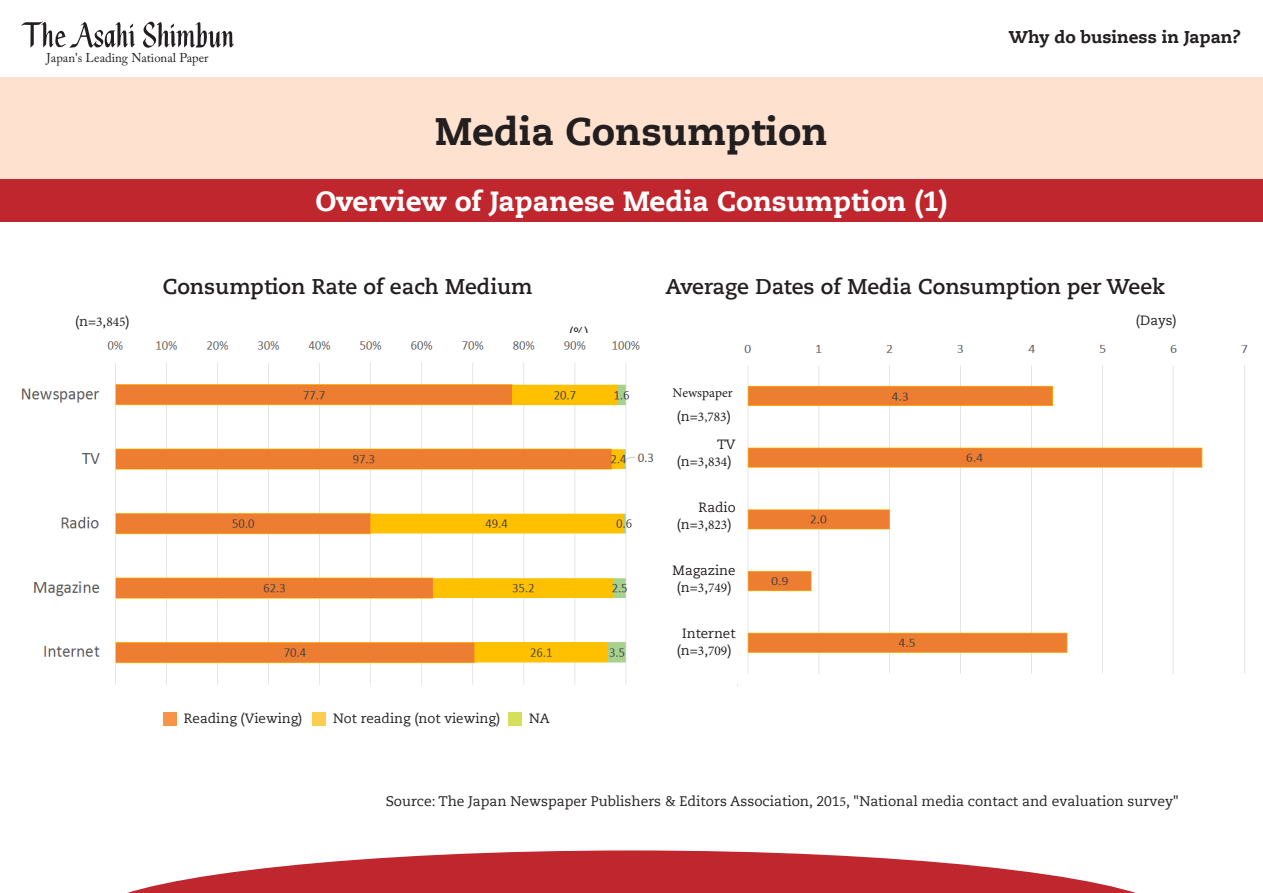
<style>
.page{position:relative;width:1263px;height:893px;background:#fff}
.page>*{position:absolute;margin:0;border:0;box-sizing:border-box;transform-origin:0 0}
.t1{font:800 38.25px "Caecilia LT Std";color:#231f20}
.t2{font:800 27.6px "Caecilia LT Std";color:#fff}
.t3{font:700 21.3px "Caecilia LT Std";color:#231f20}
.t4{font:800 16.95px "Caecilia LT Std";color:#231f20}
.t5{font:13.8px "Caecilia LT Std";color:#231f20}
.t6{font:13.35px/16.8px "Caecilia LT Std";color:#231f20}
.t7{font:13.35px "Minion Pro";color:#231f20}
.t8{font:12.75px "Adobe Caslon Pro";color:#231f20}
.s1{font-family:"Minion Pro"}
.s2{font-family:"Caecilia LT Std"}
</style>
<div class="page">
<div style="left:0;top:78px;width:1263px;height:144px;background:#fee2cf"></div>
<svg style="left:127px;top:850px;width:1009px;height:43px;fill:#c0262d"></svg>
<svg style="left:143px;top:21px;width:91px;height:27px"></svg>
<svg style="left:21px;top:21px;width:114px;height:27px"></svg>
<div style="left:0;top:180px;width:1263px;height:42px;background:#c0262d"></div>
<div style="left:163px;top:712px;width:14px;height:14px;background:#f79447"></div>
<div style="left:312px;top:712px;width:14px;height:14px;background:#fecc4e"></div>
<div style="left:508px;top:712px;width:14px;height:14px;background:#d4e05a"></div>
<img style="left:744px;top:345px;width:504px;height:329px">
<img style="left:21px;top:341px;width:633px;height:344px">
<p class="t8" style="left:47px;top:50px;width:163px">Japan's Leading National Paper</p>
<h1 class="t1" style="left:435px;top:108px;width:394px">Media Consumption</h1>
<h2 class="t2" style="left:315px;top:184px;width:633px">Overview of Japanese Media Consumption (1)</h2>
<p class="t4" style="left:1009px;top:27px;width:233px">Why do business in Japan?</p>
<p class="t6" style="left:75px;top:313px;width:56px">(n=<span class="s1">3</span>,<span class="s1">845</span>)</p>
<h3 class="t3" style="left:163px;top:274px;width:371px">Consumption Rate of each Medium</h3>
<h3 class="t3" style="left:665px;top:274px;width:501px">Average Dates of Media Consumption per Week</h3>
<p class="t6" style="left:569px;top:324px;width:21px">(%)</p>
<p class="t6" style="left:184px;top:711px;width:120px">Reading (Viewing)</p>
<p class="t6" style="left:333px;top:711px;width:168px">Not reading (not viewing)</p>
<p class="t6" style="left:529px;top:711px;width:22px">NA</p>
<p class="t7" style="left:672px;top:383px;width:62px">Newspaper</p>
<p class="t7" style="left:677px;top:407px;width:56px"><span class="s2">(n=</span>3,783<span class="s2">)</span></p>
<p class="t6" style="left:677px;top:436px;width:60px;text-indent:40px">TV (n=<span class="s1">3</span>,<span class="s1">834</span>)</p>
<p class="t6" style="left:677px;top:499px;width:60px;text-indent:22px">Radio (n=<span class="s1">3</span>,<span class="s1">823</span>)</p>
<p class="t6" style="left:673px;top:562px;width:65px;text-align:center">Magazine (n=<span class="s1">3</span>,<span class="s1">749</span>)</p>
<p class="t6" style="left:677px;top:625px;width:60px;text-align:center">Internet (n=<span class="s1">3</span>,<span class="s1">709</span>)</p>
<p class="t6" style="left:1136px;top:312px;width:42px">(Days)</p>
<p class="t5" style="left:386px;top:793px;width:795px">Source: The Japan Newspaper Publishers &amp; Editors Association, 201<span class="s1">5</span>, "National media contact and evaluation survey"</p>
</div>
